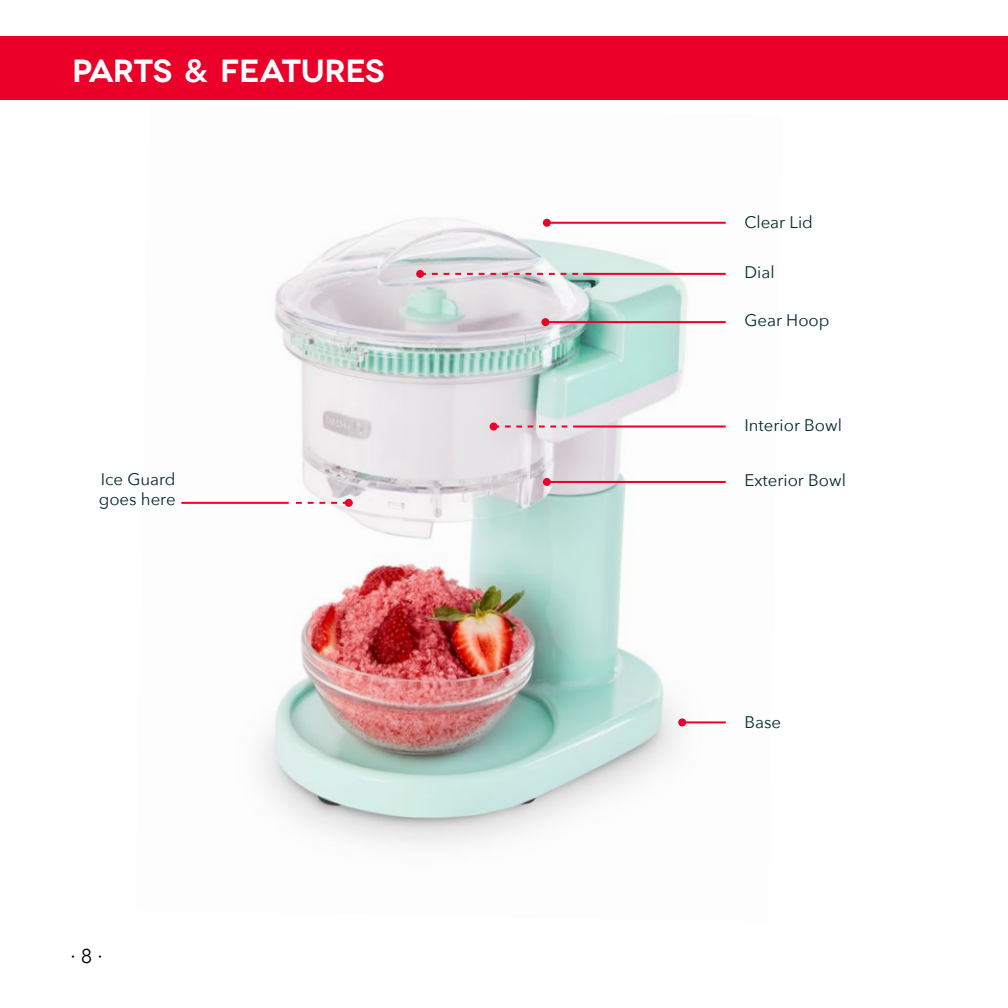
<style>
.page{position:relative;width:1008px;height:1008px;background:#fff}
.page>*{position:absolute;margin:0;border:0;box-sizing:border-box;transform-origin:0 0}
.t1{font:600 32px "Novecentowide";letter-spacing:-.02em;color:#fff}
.t2{font:20px "Avenir Next";color:#000}
.t3{font:16.8px/20.2px "Avenir Next";color:#052a30}
.s1{font-family:"Avenir Next"}
</style>
<div class="page">
<img style="left:181px;top:217px;width:545px;height:628px">
<div style="left:0;top:36px;width:1008px;height:63px;background:#ea0029"></div>
<hr style="left:547px;top:222px;width:179px;height:2px;background:#ea0029">
<div style="left:543px;top:219px;width:8px;height:8px;background:#ea0029;border-radius:50%"></div>
<hr style="left:583px;top:273px;width:143px;height:2px;background:#ea0029">
<hr style="left:545px;top:321px;width:181px;height:2px;background:#ea0029">
<div style="left:541px;top:318px;width:8px;height:8px;background:#ea0029;border-radius:50%"></div>
<hr style="left:573px;top:426px;width:153px;height:2px;background:#ea0029">
<hr style="left:181px;top:502px;width:108px;height:2px;background:#ea0029">
<svg style="left:498px;top:426px;width:69px;height:2px"></svg>
<div style="left:490px;top:423px;width:8px;height:8px;background:#ea0029;border-radius:50%"></div>
<svg style="left:296px;top:502px;width:49px;height:2px"></svg>
<div style="left:345px;top:499px;width:8px;height:8px;background:#ea0029;border-radius:50%"></div>
<hr style="left:547px;top:481px;width:179px;height:2px;background:#ea0029">
<div style="left:543px;top:478px;width:8px;height:8px;background:#ea0029;border-radius:50%"></div>
<hr style="left:682px;top:721px;width:44px;height:2px;background:#ea0029">
<div style="left:678px;top:718px;width:8px;height:8px;background:#ea0029;border-radius:50%"></div>
<svg style="left:424px;top:273px;width:154px;height:2px"></svg>
<div style="left:416px;top:270px;width:8px;height:8px;background:#ea0029;border-radius:50%"></div>
<h1 class="t1" style="left:72px;top:51px;width:314px">PARTS <span class="s1">&amp;</span> FEATURES</h1>
<p class="t3" style="left:744px;top:212px;width:70px">Clear Lid</p>
<p class="t3" style="left:744px;top:261px;width:32px">Dial</p>
<p class="t3" style="left:744px;top:310px;width:87px">Gear Hoop</p>
<p class="t3" style="left:744px;top:414px;width:99px">Interior Bowl</p>
<p class="t3" style="left:99px;top:468px;width:78px">Ice Guard goes here</p>
<p class="t3" style="left:744px;top:470px;width:103px">Exterior Bowl</p>
<p class="t2" style="left:71px;top:939px;width:33px">∙ 8 ∙</p>
<p class="t3" style="left:744px;top:712px;width:38px">Base</p>
</div>
